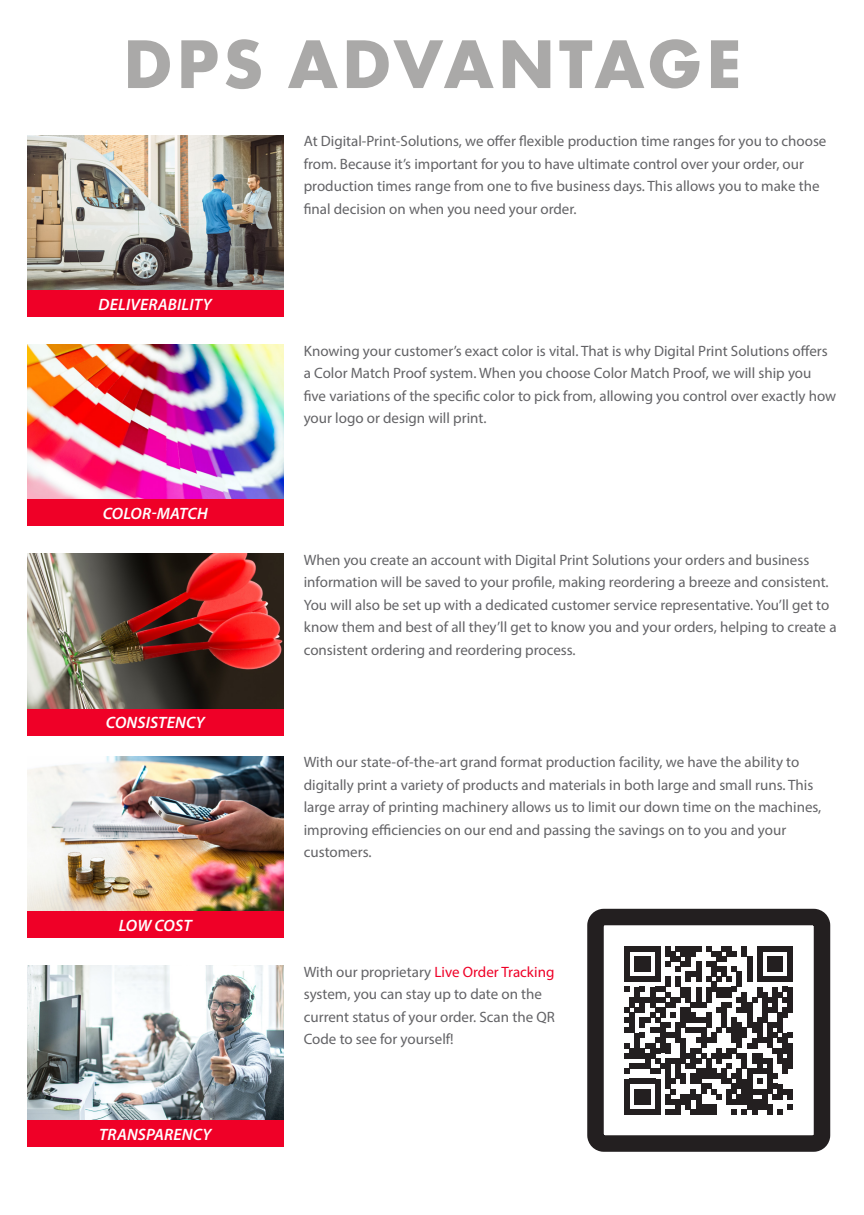
<style>
.page{position:relative;width:864px;height:1215px;background:#fff}
.page>*{position:absolute;margin:0;border:0;box-sizing:border-box;transform-origin:0 0}
.BANS_Level_1{font:700 71.55px "Futura PT";letter-spacing:.05em;color:#aaa9a8}
.Photo_Descriptors{font:italic 600 16.5px "Myriad Pro";letter-spacing:.01em;color:#fff}
.BANS_Level_5__Body_Copy{font:15px/22.5px "Myriad Pro";color:#636366}
.s1{color:#ef0027}
</style>
<div class="page">
<img style="left:27px;top:135px;width:257px;height:155px">
<img style="left:27px;top:756px;width:257px;height:155px">
<img style="left:27px;top:344px;width:257px;height:156px">
<img style="left:27px;top:965px;width:257px;height:155px">
<img style="left:27px;top:554px;width:257px;height:155px">
<div style="left:27px;top:709px;width:257px;height:27px;background:#ef0027"></div>
<div style="left:27px;top:290px;width:257px;height:27px;background:#ef0027"></div>
<div style="left:27px;top:1120px;width:257px;height:28px;background:#ef0027"></div>
<div style="left:27px;top:911px;width:257px;height:27px;background:#ef0027"></div>
<div style="left:27px;top:500px;width:257px;height:26px;background:#ef0027"></div>
<svg style="left:625px;top:946px;width:168px;height:168px"></svg>
<div style="left:587px;top:909px;width:243px;height:243px;border:16px solid #231f20;border-radius:8px"></div>
<p class="BANS_Level_1" style="left:123px;top:18px;width:619px">DPS ADVANTAGE</p>
<p class="Photo_Descriptors" style="left:99px;top:294px;width:115px">DELIVERABILITY</p>
<p class="Photo_Descriptors" style="left:103px;top:503px;width:106px">COLOR-MATCH</p>
<p class="Photo_Descriptors" style="left:106px;top:712px;width:100px">CONSISTENCY</p>
<p class="Photo_Descriptors" style="left:119px;top:915px;width:74px">LOW COST</p>
<p class="Photo_Descriptors" style="left:99px;top:1124px;width:114px">TRANSPARENCY</p>
<p class="BANS_Level_5__Body_Copy" style="left:304px;top:130px;width:524px">At Digital-Print-Solutions, we offer flexible production time ranges for you to choose from. Because it’s important for you to have ultimate control over your order, our production times range from one to five business days. This allows you to make the final decision on when you need your order.</p>
<p class="BANS_Level_5__Body_Copy" style="left:304px;top:339px;width:534px">Knowing your customer’s exact color is vital. That is why Digital Print Solutions offers a Color Match Proof system. When you choose Color Match Proof, we will ship you five variations of the specific color to pick from, allowing you control over exactly how your logo or design will print.</p>
<p class="BANS_Level_5__Body_Copy" style="left:304px;top:548px;width:534px">When you create an account with Digital Print Solutions your orders and business information will be saved to your profile, making reordering a breeze and consistent.<br>You will also be set up with a dedicated customer service representative. You’ll get to know them and best of all they’ll get to know you and your orders, helping to create a consistent ordering and reordering process.</p>
<p class="BANS_Level_5__Body_Copy" style="left:304px;top:751px;width:519px">With our state-of-the-art grand format production facility, we have the ability to digitally print a variety of products and materials in both large and small runs. This large array of printing machinery allows us to limit our down time on the machines, improving efficiencies on our end and passing the savings on to you and your customers.</p>
<p class="BANS_Level_5__Body_Copy" style="left:304px;top:960px;width:253px">With our proprietary <span class="s1">Live Order Tracking </span>system, you can stay up to date on the current status of your order. Scan the QR Code to see for yourself!</p>
</div>
